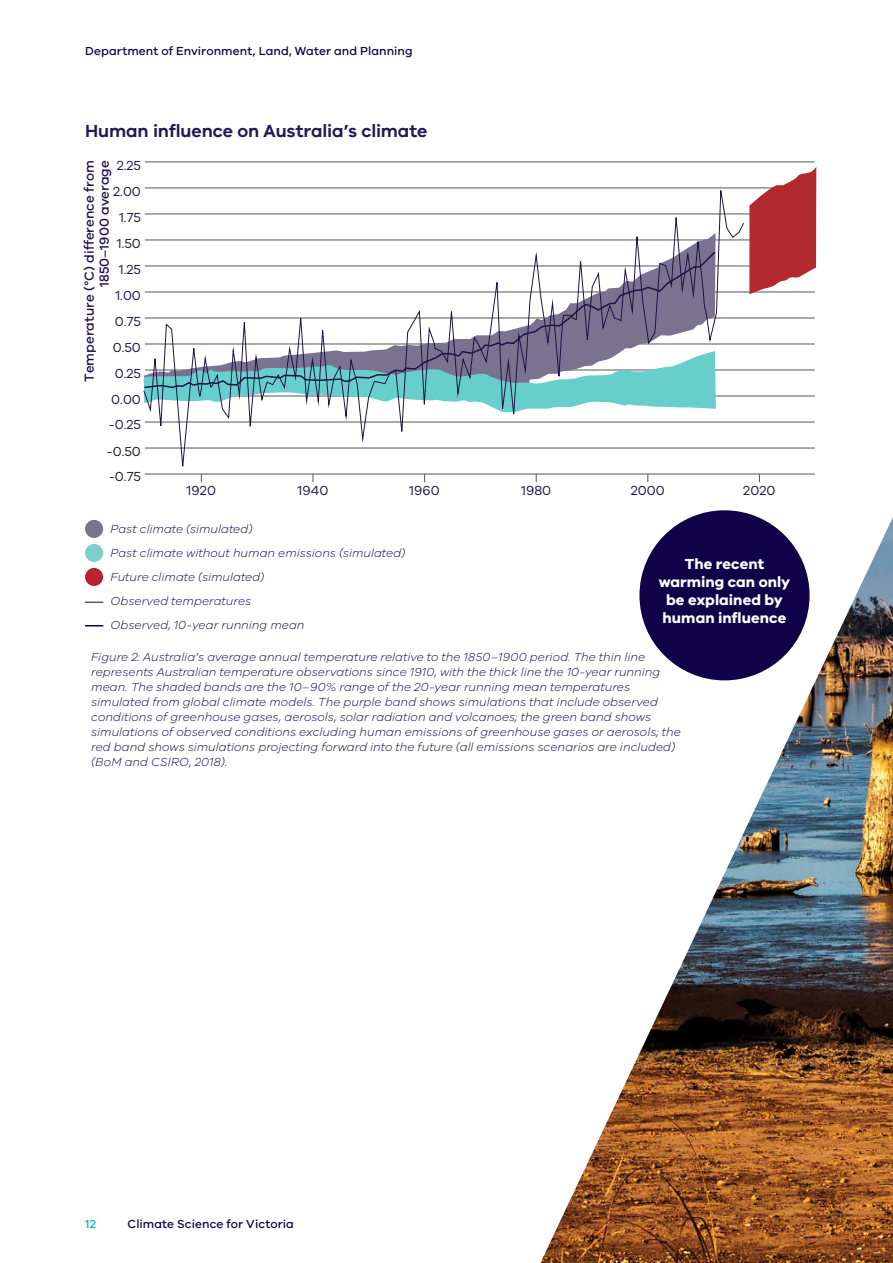
<style>
.page{position:relative;width:893px;height:1263px;background:#fff}
.page>*{position:absolute;margin:0;border:0;box-sizing:border-box;transform-origin:0 0}
.t1{font:600 18px "VIC";letter-spacing:-.01em;color:#221954}
.t2{font:700 15px/18px "VIC";letter-spacing:.005em;color:#fff;text-align:center}
.t3{font:13.5px/26px "VIC";letter-spacing:.01em;color:#1e1246}
.t4{font:500 13.5px/15px "VIC";color:#1e1246;text-align:right}
.t5{font:italic 300 12px/15px "VIC";color:#100249}
.t6{font:500 12px "VIC";letter-spacing:.005em;color:#100249}
.t7{font:500 12px "VIC";color:#00b5af}
</style>
<div class="page">
<img style="left:540px;top:516px;width:353px;height:747px">
<hr style="left:145px;top:474px;width:670px;height:1px;background:#54565a">
<hr style="left:145px;top:448px;width:670px;height:1px;background:#54565a">
<hr style="left:145px;top:422px;width:670px;height:1px;background:#54565a">
<hr style="left:145px;top:396px;width:670px;height:1px;background:#54565a">
<hr style="left:145px;top:370px;width:670px;height:1px;background:#54565a">
<hr style="left:145px;top:344px;width:670px;height:1px;background:#54565a">
<hr style="left:145px;top:318px;width:670px;height:1px;background:#54565a">
<hr style="left:145px;top:292px;width:670px;height:1px;background:#54565a">
<hr style="left:145px;top:266px;width:670px;height:1px;background:#54565a">
<hr style="left:145px;top:240px;width:670px;height:1px;background:#54565a">
<hr style="left:145px;top:214px;width:670px;height:1px;background:#54565a">
<hr style="left:145px;top:188px;width:670px;height:1px;background:#54565a">
<hr style="left:145px;top:162px;width:670px;height:1px;background:#54565a">
<svg style="left:143px;top:187px;width:601px;height:280px"></svg>
<svg style="left:143px;top:250px;width:574px;height:139px"></svg>
<svg style="left:749px;top:167px;width:67px;height:127px"></svg>
<div style="left:85px;top:520px;width:18px;height:18px;background:#797390;border-radius:50%"></div>
<div style="left:85px;top:544px;width:18px;height:18px;background:#7ececb;border-radius:50%"></div>
<div style="left:85px;top:568px;width:18px;height:18px;background:#b8232f;border-radius:50%"></div>
<svg style="left:85px;top:602px;width:18px;height:1px"></svg>
<svg style="left:85px;top:625px;width:18px;height:1px"></svg>
<div style="left:639px;top:510px;width:171px;height:170px;background:#100249;border-radius:50%"></div>
<p class="t6" style="left:85px;top:43px;width:329px">Department of Environment, Land, Water and Planning</p>
<h1 class="t1" style="left:85px;top:120px;width:344px">Human influence on Australia’s climate</h1>
<p class="t3" style="left:117px;top:152px;width:26px">2.25</p>
<p class="t4" style="left:81px;top:382px;width:223px;rotate:-90deg">Temperature (°C) difference from<br>1850–1900 average</p>
<p class="t3" style="left:113px;top:178px;width:29px">2.00</p>
<p class="t3" style="left:119px;top:204px;width:23px">1.75</p>
<p class="t3" style="left:117px;top:230px;width:26px">1.50</p>
<p class="t3" style="left:119px;top:256px;width:24px">1.25</p>
<p class="t3" style="left:115px;top:282px;width:27px">1.00</p>
<p class="t3" style="left:115px;top:308px;width:27px">0.75</p>
<p class="t3" style="left:113px;top:334px;width:30px">0.50</p>
<p class="t3" style="left:115px;top:360px;width:28px">0.25</p>
<p class="t3" style="left:111px;top:386px;width:31px">0.00</p>
<p class="t3" style="left:109px;top:411px;width:34px">-0.25</p>
<p class="t3" style="left:107px;top:438px;width:36px">-0.50 -0.75</p>
<p class="t3" style="left:187px;top:477px;width:31px">1920</p>
<p class="t3" style="left:298px;top:477px;width:32px">1940</p>
<p class="t3" style="left:409px;top:477px;width:32px">1960</p>
<p class="t3" style="left:521px;top:477px;width:32px">1980</p>
<p class="t3" style="left:631px;top:477px;width:36px">2000</p>
<p class="t3" style="left:743px;top:477px;width:34px">2020</p>
<p class="t5" style="left:111px;top:517px;width:296px;line-height:24px">Past climate (simulated)<br>Past climate without human emissions (simulated)<br>Future climate (simulated)<br>Observed temperatures<br>Observed, 10-year running mean</p>
<p class="t2" style="left:659px;top:554px;width:133px">The recent warming can only be explained by human influence</p>
<p class="t5" style="left:91px;top:649px;width:591px">Figure 2: Australia’s average annual temperature relative to the 1850–1900 period. The thin line represents Australian temperature observations since 1910, with the thick line the 10‑year running mean. The shaded bands are the 10–90% range of the 20-year running mean temperatures simulated from global climate models. The purple band shows simulations that include observed conditions of greenhouse gases, aerosols, solar radiation and volcanoes; the green band shows simulations of observed conditions excluding human emissions of greenhouse gases or aerosols; the red band shows simulations projecting forward into the future (all emissions scenarios are included) (BoM and CSIRO, 2018).</p>
<p class="t7" style="left:85px;top:1217px;width:12px">12</p>
<p class="t6" style="left:128px;top:1217px;width:168px">Climate Science for Victoria</p>
</div>
